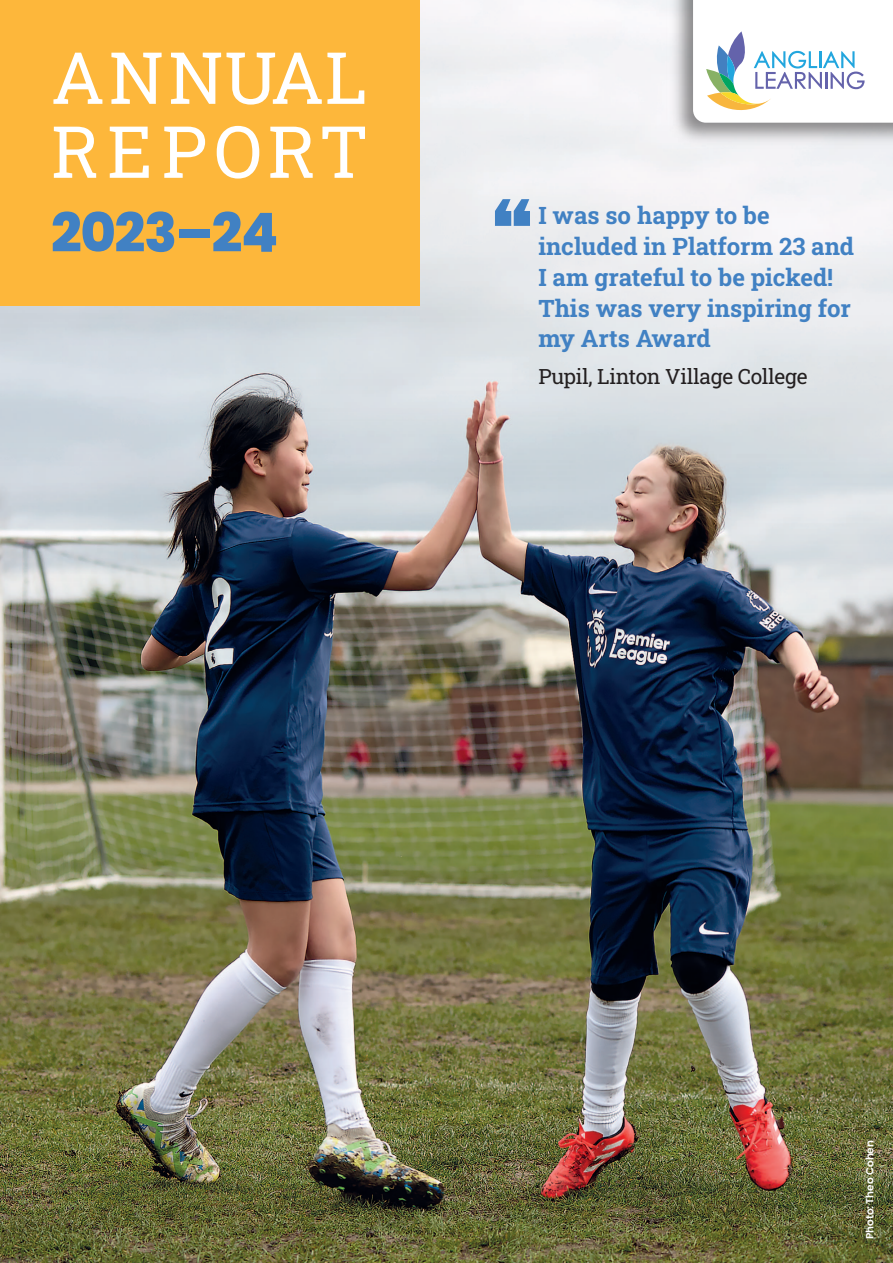
<style>
.page{position:relative;width:893px;height:1263px;background:#fff}
.page>*{position:absolute;margin:0;border:0;box-sizing:border-box;transform-origin:0 0}
.t1{font:72px/73.9px "Roboto Slab";letter-spacing:.05em;color:#fff}
.t2{font:800 54px "Poppins";letter-spacing:-.025em;color:#4181c3}
.t3{font:700 24px/30.8px "Roboto Slab";color:#4181c3}
.t4{font:21px "Roboto Slab";letter-spacing:-.015em;color:#231f20}
.t5{font:600 10.5px "Poppins";letter-spacing:-.005em;color:#fff}
</style>
<div class="page">
<img style="left:0;top:0;width:893px;height:1263px">
<svg style="left:495px;top:199px;width:35px;height:27px"></svg>
<img style="left:666px;top:0;width:227px;height:149px">
<svg style="left:693px;top:0;width:200px;height:123px"></svg>
<div style="left:0;top:0;width:419px;height:305px;background:#fdb73b"></div>
<p class="t1" style="left:51px;top:39px;width:319px">ANNUAL<br>REPORT</p>
<p class="t2" style="left:51px;top:195px;width:229px">2023–24</p>
<p class="t3" style="left:538px;top:200px;width:317px">I was so happy to be included in Platform 23 and<br>I am grateful to be picked!<br>This was very inspiring for my Arts Award</p>
<p class="t4" style="left:538px;top:362px;width:271px">Pupil, Linton Village College</p>
<p class="t5" style="left:863px;top:1239px;width:101px;rotate:-90deg">Photo: Theo Cohen</p>
</div>
